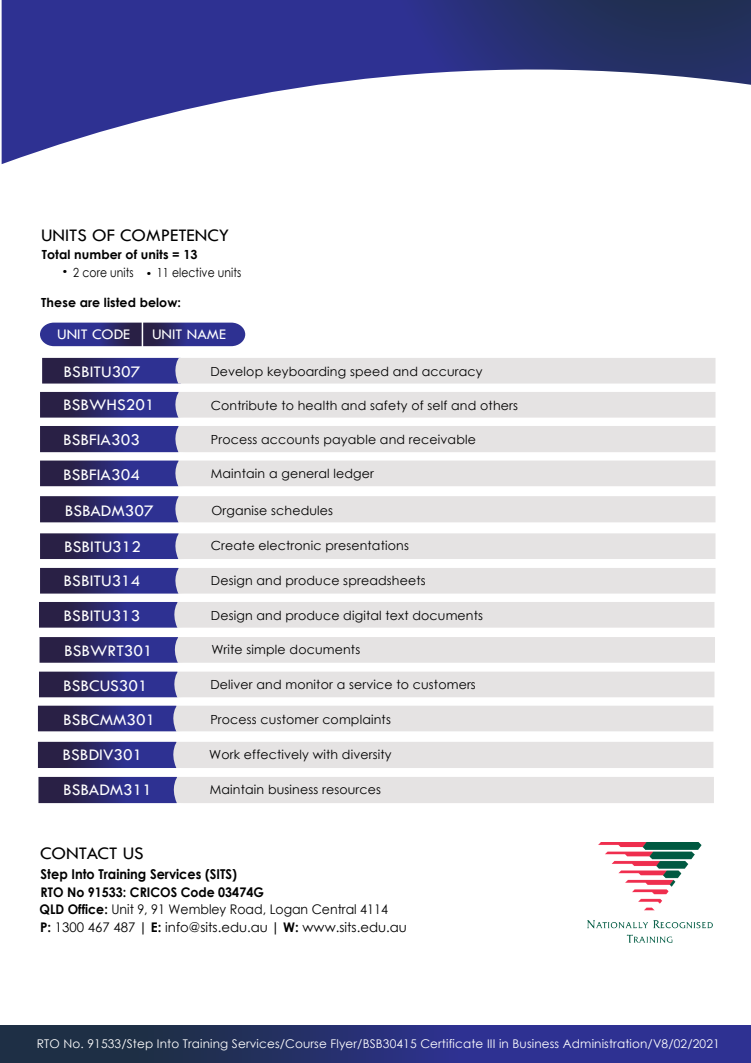
<style>
.page{position:relative;width:751px;height:1063px;background:#fff}
.page>*{position:absolute;margin:0;border:0;box-sizing:border-box;transform-origin:0 0}
.t1{font:18.35px "Tw Cen";color:#000}
.t2{font:18.35px "Tw Cen";color:#000;scale:1.04 1}
.t3{font:16.75px "Tw Cen";color:#fff;scale:1.04 1}
.t4{font:16.35px "Elephant";color:#000}
.t5{font:15.2px "Tw Cen";color:#fff;scale:1.04 1}
.t6{font:700 13.6px "Century Gothic";color:#000;scale:.94 1}
.t7{font:700 13.25px/16.9px "Century Gothic";color:#000;scale:.94 1}
.t8{font:13.25px "Century Gothic";color:#000}
.t9{font:12.55px "Century Gothic";letter-spacing:.01em;color:#000}
.t10{font:700 12.55px "Century Gothic";letter-spacing:.005em;color:#000}
.t11{font:12.55px "Century Gothic";letter-spacing:.01em;color:#000;scale:.86 1}
.t12{font:12px "Century Gothic";letter-spacing:.01em;color:#fff}
.s1{font-weight:400}
.s2{font-weight:700}
</style>
<div class="page">
<svg style="left:2px;top:0;width:749px;height:164px"></svg>
<img style="left:587px;top:842px;width:125px;height:100px">
<svg style="left:42px;top:358px;width:673px;height:26px;background:#c1bfcc"></svg>
<svg style="left:40px;top:392px;width:675px;height:26px;background:#c0becc"></svg>
<svg style="left:40px;top:426px;width:675px;height:26px;background:#bfbdcb"></svg>
<svg style="left:40px;top:461px;width:675px;height:25px;background:#bfbdcb"></svg>
<svg style="left:40px;top:496px;width:675px;height:26px;background:#bfbdcc"></svg>
<svg style="left:40px;top:533px;width:675px;height:26px;background:#c0becc"></svg>
<svg style="left:40px;top:568px;width:675px;height:26px;background:#c0becc"></svg>
<svg style="left:39px;top:602px;width:675px;height:26px;background:#c0becc"></svg>
<svg style="left:39px;top:637px;width:676px;height:26px;background:#c0becc"></svg>
<svg style="left:39px;top:672px;width:675px;height:25px;background:#bfbdcb"></svg>
<svg style="left:38px;top:706px;width:675px;height:25px;background:#bfbdcb"></svg>
<svg style="left:38px;top:742px;width:675px;height:26px;background:#bfbdcb"></svg>
<svg style="left:38px;top:777px;width:676px;height:26px;background:#bfbdcb"></svg>
<svg style="left:0;top:1026px;width:751px;height:36px;background:#273071"></svg>
<svg style="left:40px;top:323px;width:205px;height:23px;background:#32327f"></svg>
<hr style="left:142px;top:317px;width:1px;height:34px;background:#fff">
<h1 class="t1" style="left:41px;top:224px;width:189px">UNITS OF COMPETENCY</h1>
<p class="t11" style="left:73px;top:264px;width:72px">2 core units</p>
<p class="t10" style="left:42px;top:245px;width:157px">Total number of units = 13</p>
<p class="t10" style="left:41px;top:293px;width:141px">These are listed below:</p>
<h3 class="t4" style="left:63px;top:257px;width:6px">.</h3>
<p class="t11" style="left:147px;top:264px;width:111px"><sup>.</sup> 11 elective units</p>
<p class="t5" style="left:57px;top:325px;width:72px">UNIT CODE</p>
<p class="t5" style="left:152px;top:325px;width:72px">UNIT NAME</p>
<h2 class="t3" style="left:64px;top:362px;width:75px">BSBITU307</h2>
<p class="t9" style="left:210px;top:363px;width:274px">Develop keyboarding speed and accuracy</p>
<h2 class="t3" style="left:63px;top:395px;width:89px">BSBWHS201</h2>
<p class="t9" style="left:211px;top:397px;width:308px">Contribute to health and safety of self and others</p>
<h2 class="t3" style="left:63px;top:430px;width:75px">BSBFIA303</h2>
<p class="t9" style="left:211px;top:431px;width:266px">Process accounts payable and receivable</p>
<h2 class="t3" style="left:63px;top:464px;width:75px">BSBFIA304</h2>
<p class="t9" style="left:211px;top:465px;width:165px">Maintain a general ledger</p>
<h2 class="t3" style="left:65px;top:500px;width:87px">BSBADM307</h2>
<p class="t9" style="left:211px;top:502px;width:123px">Organise schedules</p>
<h2 class="t3" style="left:64px;top:537px;width:75px">BSBITU312</h2>
<p class="t9" style="left:211px;top:537px;width:199px">Create electronic presentations</p>
<h2 class="t3" style="left:64px;top:571px;width:75px">BSBITU314</h2>
<p class="t9" style="left:211px;top:572px;width:216px">Design and produce spreadsheets</p>
<h2 class="t3" style="left:64px;top:606px;width:75px">BSBITU313</h2>
<p class="t9" style="left:211px;top:607px;width:274px">Design and produce digital text documents</p>
<h2 class="t3" style="left:64px;top:641px;width:87px">BSBWRT301</h2>
<p class="t9" style="left:211px;top:641px;width:150px">Write simple documents</p>
<h2 class="t3" style="left:63px;top:676px;width:83px">BSBCUS301</h2>
<p class="t9" style="left:210px;top:676px;width:267px">Deliver and monitor a service to customers</p>
<h2 class="t3" style="left:63px;top:710px;width:90px">BSBCMM301</h2>
<p class="t9" style="left:210px;top:711px;width:182px">Process customer complaints</p>
<h2 class="t3" style="left:63px;top:745px;width:78px">BSBDIV301</h2>
<p class="t9" style="left:209px;top:746px;width:184px">Work effectively with diversity</p>
<h2 class="t3" style="left:63px;top:780px;width:87px">BSBADM311</h2>
<p class="t9" style="left:210px;top:781px;width:173px">Maintain business resources</p>
<h1 class="t2" style="left:40px;top:842px;width:101px">CONTACT US</h1>
<p class="t6" style="left:41px;top:864px;width:210px">Step Into Training Services (SITS)</p>
<p class="t7" style="left:39px;top:883px;width:372px">RTO No 91533: CRICOS Code 03474G<br>QLD Office: <span class="s1">Unit 9, 91 Wembley Road, Logan Central 4114</span></p>
<p class="t8" style="left:40px;top:918px;width:368px"><span class="s2">P:</span> 1300 467 487 <span class="s2">| E:</span> info@sits.edu.au <span class="s2">| W:</span> www.sits.edu.au</p>
<p class="t12" style="left:37px;top:1035px;width:684px">RTO No. 91533/Step Into Training Services/Course Flyer/BSB30415 Certificate III in Business Administration/V8/02/2021</p>
</div>
